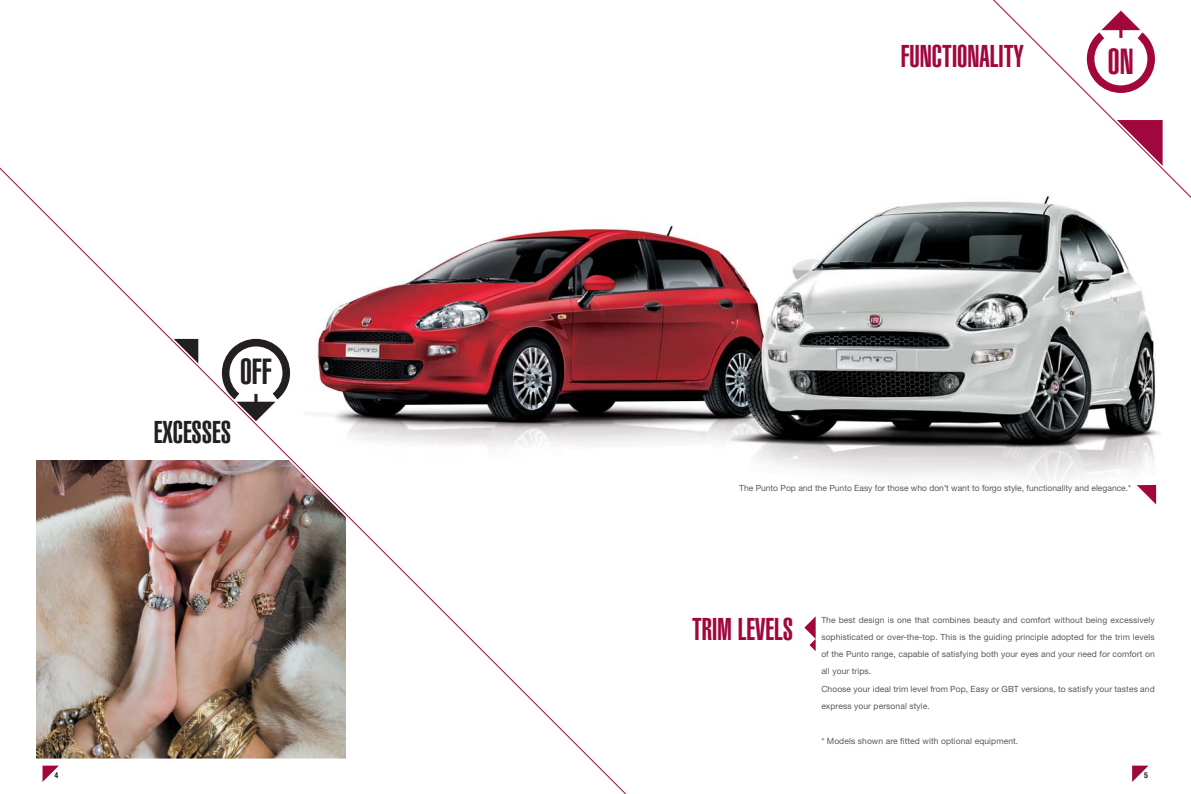
<style>
.page{position:relative;width:1191px;height:794px;background:#fff}
.page>*{position:absolute;margin:0;border:0;box-sizing:border-box;transform-origin:0 0}
.t1{font:900 extra-condensed 35.7px "Helvetica";color:#231f20}
.t2{font:900 extra-condensed 35.7px "Helvetica";color:#a1073d}
.t3{font:900 extra-condensed 31px "Helvetica";color:#a1073d}
.t4{font:900 extra-condensed 31px "Helvetica";color:#231f20}
.t5{font:8.5px/17.3px "Helvetica Neue LT Std";letter-spacing:.01em;color:#58595b}
.t6{font:700 condensed 8px "Helvetica Neue LT Std";color:#231f20}
</style>
<div class="page">
<img style="left:642px;top:201px;width:518px;height:304px">
<svg style="left:804px;top:617px;width:11px;height:34px"></svg>
<svg style="left:1136px;top:485px;width:20px;height:19px"></svg>
<img style="left:0;top:167px;width:642px;height:627px">
<svg style="left:222px;top:339px;width:68px;height:82px"></svg>
<svg style="left:1056px;top:213px;width:104px;height:5px"></svg>
<svg style="left:980px;top:0;width:211px;height:213px"></svg>
<svg style="left:1132px;top:765px;width:16px;height:17px"></svg>
<svg style="left:43px;top:765px;width:16px;height:17px"></svg>
<h1 class="t1" style="left:240px;top:358px;width:33px">OFF</h1>
<h2 class="t4" style="left:154px;top:421px;width:79px">EXCESSES</h2>
<h2 class="t3" style="left:901px;top:45px;width:124px">FUNCTIONALITY</h2>
<h1 class="t2" style="left:1108px;top:48px;width:27px">ON</h1>
<p class="t5" style="left:739px;top:480px;width:393px">The Punto Pop and the Punto Easy for those who don’t want to forgo style, functionality and elegance.*</p>
<h2 class="t3" style="left:692px;top:617px;width:102px">TRIM LEVELS</h2>
<p class="t5" style="left:821px;top:612px;width:335px">The best design is one that combines beauty and comfort without being excessively sophisticated or over-the-top. This is the guiding principle adopted for the trim levels of the Punto range, capable of satisfying both your eyes and your need for comfort on all your trips.<br>Choose your ideal trim level from Pop, Easy or GBT versions, to satisfy your tastes and express your personal style.</p>
<p class="t5" style="left:821px;top:733px;width:198px">* Models shown are fitted with optional equipment.</p>
<p class="t6" style="left:54px;top:772px;width:5px">4</p>
<p class="t6" style="left:1144px;top:772px;width:5px">5</p>
</div>
